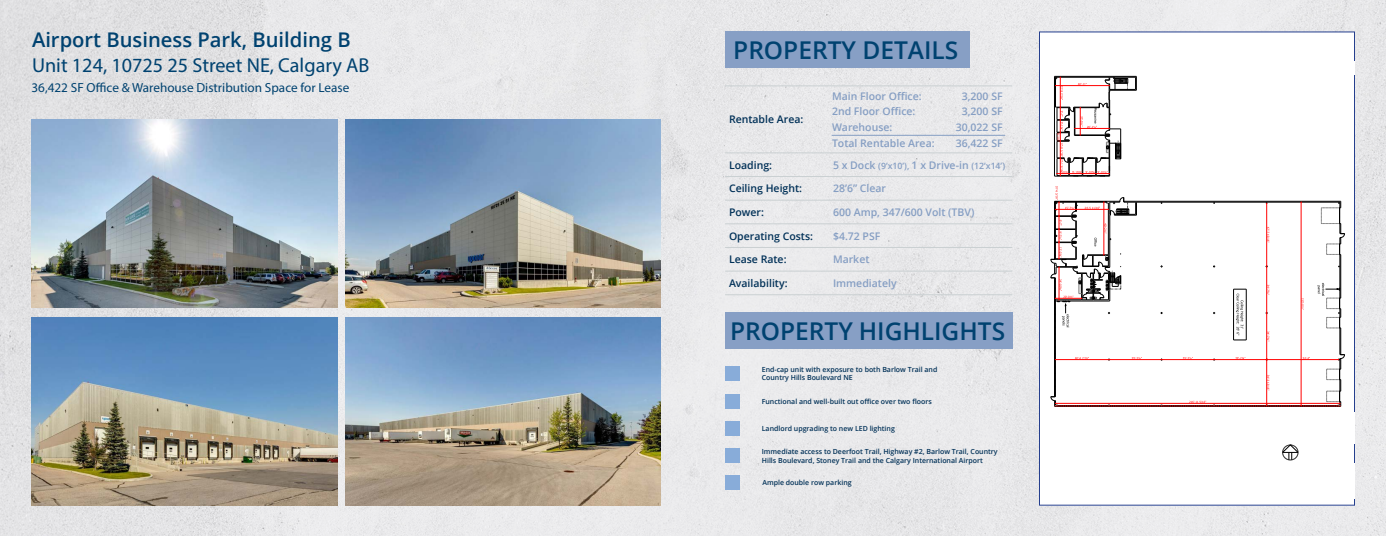
<style>
.page{position:relative;width:1386px;height:536px;background:#fff}
.page>*{position:absolute;margin:0;border:0;box-sizing:border-box;transform-origin:0 0}
.t1{font:600 24.5px "Open Sans";color:#004270}
.t2{font:20.21px "Myriad Pro";color:#004270}
.t3{font:600 20.21px "Open Sans";color:#004270}
.t4{font:13.21px "Myriad Pro";color:#004270}
.t5{font:600 10.5px "Open Sans";color:#859ec3}
.t6{font:600 10.5px "Open Sans";color:#003057}
.t7{font:600 8.75px "Open Sans";color:#859ec3}
.t8{font:600 7px/8.4px "Open Sans";color:#003057}
.s1{font-size:10.5px}
</style>
<div class="page">
<img style="left:0;top:0;width:1386px;height:536px">
<div style="left:725px;top:32px;width:245px;height:36px;background:#879fc5"></div>
<div style="left:725px;top:312px;width:287px;height:36px;background:#879fc5"></div>
<hr style="left:725px;top:86px;width:104px;height:1px;background:#cad0d2">
<hr style="left:829px;top:86px;width:183px;height:1px;background:#cad0d2">
<hr style="left:725px;top:152px;width:104px;height:1px;background:#cad0d2">
<hr style="left:829px;top:152px;width:183px;height:1px;background:#cad0d2">
<hr style="left:725px;top:176px;width:104px;height:1px;background:#cad0d2">
<hr style="left:829px;top:176px;width:183px;height:1px;background:#cad0d2">
<hr style="left:725px;top:200px;width:104px;height:1px;background:#cad0d2">
<hr style="left:829px;top:200px;width:183px;height:1px;background:#cad0d2">
<hr style="left:725px;top:223px;width:104px;height:1px;background:#cad0d2">
<hr style="left:829px;top:223px;width:183px;height:1px;background:#cad0d2">
<hr style="left:725px;top:247px;width:104px;height:1px;background:#cad0d2">
<hr style="left:829px;top:247px;width:183px;height:1px;background:#cad0d2">
<hr style="left:725px;top:271px;width:104px;height:1px;background:#cad0d2">
<hr style="left:829px;top:271px;width:183px;height:1px;background:#cad0d2">
<hr style="left:725px;top:294px;width:104px;height:1px;background:#cad0d2">
<hr style="left:829px;top:294px;width:183px;height:1px;background:#cad0d2">
<hr style="left:832px;top:135px;width:173px;height:1px;background:#859ec3">
<div style="left:1040px;top:32px;width:314px;height:473px;background:#fff"></div>
<hr style="left:1055px;top:406px;width:286px;height:1px;background:#000">
<svg style="left:1282px;top:444px;width:17px;height:16px"></svg>
<svg style="left:1051px;top:186px;width:294px;height:220px"></svg>
<svg style="left:1054px;top:76px;width:83px;height:101px"></svg>
<img style="left:32px;top:119px;width:305px;height:188px">
<img style="left:346px;top:317px;width:315px;height:188px">
<img style="left:32px;top:317px;width:305px;height:188px">
<img style="left:346px;top:119px;width:315px;height:188px">
<div style="left:726px;top:366px;width:14px;height:15px;background:#88acd9"></div>
<div style="left:725px;top:448px;width:15px;height:14px;background:#88acd9"></div>
<div style="left:726px;top:475px;width:14px;height:15px;background:#88acd9"></div>
<div style="left:726px;top:421px;width:14px;height:14px;background:#88acd9"></div>
<div style="left:726px;top:393px;width:14px;height:15px;background:#88acd9"></div>
<p class="t3" style="left:32px;top:26px;width:320px">Airport Business Park, Building B</p>
<p class="t2" style="left:32px;top:52px;width:339px">Unit 124, 10725 25 Street NE, Calgary AB</p>
<p class="t4" style="left:32px;top:79px;width:319px">36,422 SF Office &amp; Warehouse Distribution Space for Lease</p>
<p class="t1" style="left:733px;top:33px;width:227px">PROPERTY DETAILS</p>
<p class="t5" style="left:832px;top:88px;width:91px">Main Floor Office:</p>
<p class="t5" style="left:962px;top:88px;width:42px">3,200 SF</p>
<p class="t5" style="left:832px;top:104px;width:85px">2nd Floor Office:</p>
<p class="t5" style="left:962px;top:104px;width:42px">3,200 SF</p>
<p class="t5" style="left:832px;top:120px;width:62px">Warehouse:</p>
<p class="t5" style="left:956px;top:120px;width:48px">30,022 SF</p>
<p class="t5" style="left:832px;top:136px;width:104px">Total Rentable Area:</p>
<p class="t5" style="left:956px;top:136px;width:48px">36,422 SF</p>
<p class="t6" style="left:729px;top:112px;width:76px">Rentable Area:</p>
<p class="t6" style="left:729px;top:158px;width:45px">Loading:</p>
<p class="t7" style="left:833px;top:159px;width:174px"><span class="s1">5 x Dock</span> (9’x10’), <span class="s1">1 x Drive-in</span> (12’x14’)</p>
<p class="t6" style="left:729px;top:181px;width:75px">Ceiling Height:</p>
<p class="t5" style="left:833px;top:181px;width:55px">28’6” Clear</p>
<p class="t6" style="left:729px;top:205px;width:36px">Power:</p>
<p class="t5" style="left:833px;top:205px;width:143px">600 Amp, 347/600 Volt (TBV)</p>
<p class="t6" style="left:729px;top:228px;width:86px">Operating Costs:</p>
<p class="t5" style="left:833px;top:228px;width:49px">$4.72 PSF</p>
<p class="t6" style="left:729px;top:252px;width:59px">Lease Rate:</p>
<p class="t5" style="left:833px;top:252px;width:38px">Market</p>
<p class="t6" style="left:729px;top:276px;width:60px">Availability:</p>
<p class="t5" style="left:833px;top:276px;width:65px">Immediately</p>
<p class="t1" style="left:730px;top:314px;width:276px">PROPERTY HIGHLIGHTS</p>
<p class="t8" style="left:762px;top:365px;width:177px">End-cap unit with exposure to both Barlow Trail and</p>
<p class="t8" style="left:762px;top:373px;width:93px">Country Hills Boulevard NE</p>
<p class="t8" style="left:762px;top:396px;width:172px">Functional and well-built out office over two floors</p>
<p class="t8" style="left:762px;top:424px;width:135px">Landlord upgrading to new LED lighting</p>
<p class="t8" style="left:762px;top:447px;width:237px">Immediate access to Deerfoot Trail, Highway #2, Barlow Trail, Country<br>Hills Boulevard, Stoney Trail and the Calgary International Airport</p>
<p class="t8" style="left:762px;top:478px;width:91px">Ample double row parking</p>
</div>
